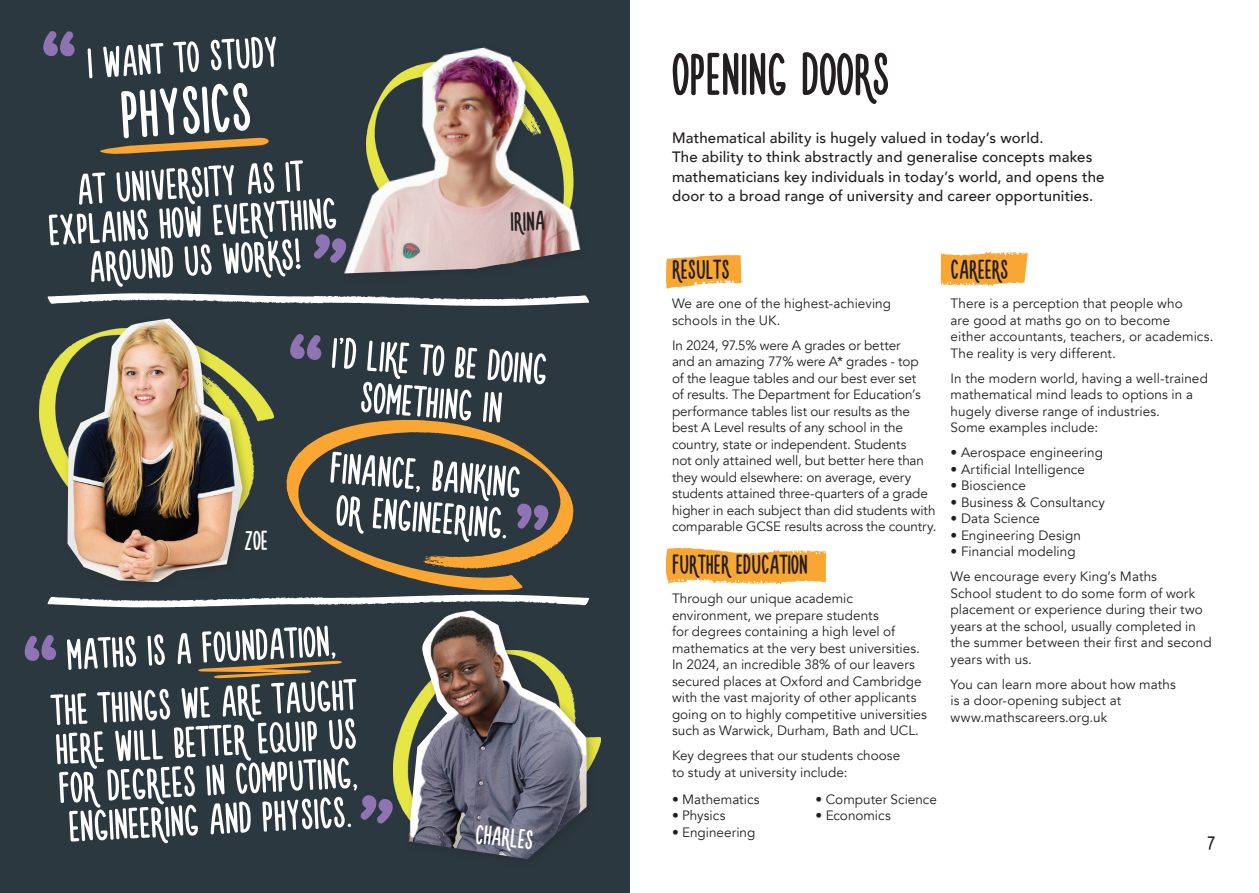
<style>
.page{position:relative;width:1259px;height:893px;background:#fff}
.page>*{position:absolute;margin:0;border:0;box-sizing:border-box;transform-origin:0 0}
.Heading{font:75px "Novito Nova";color:#fff}
.Heading-2{font:66px "Novito Nova";letter-spacing:-.005em;color:#231f20}
.Heading-3{font:48px/39px "Novito Nova";color:#fff;text-align:center}
.Sub_heading{font:48px/41.8px "Novito Nova";color:#fff}
.Body_9pt{font:30px "Novito Nova";letter-spacing:-.005em;color:#231f20}
.Sub_heading-2{font:30px "Novito Nova";letter-spacing:-.005em;color:#231f20}
.Heading-4{font:30px "Novito Nova";color:#fff}
.Heading-5{font:30px "Novito Nova";color:#231f20}
.Sub_heading-3{font:21px "Novito Nova";color:#231f20}
.Intro_para{font:500 15px/19.5px "Avenir";letter-spacing:.01em;color:#231f20}
.Body_9pt-2{font:13.5px/16.5px "Avenir";color:#231f20}
</style>
<div class="page">
<div style="left:0;top:0;width:629px;height:893px;background:#2c3840"></div>
<svg style="left:666px;top:255px;width:77px;height:34px"></svg>
<svg style="left:666px;top:548px;width:160px;height:37px"></svg>
<svg style="left:941px;top:251px;width:86px;height:36px"></svg>
<img style="left:393px;top:723px;width:207px;height:88px">
<img style="left:40px;top:353px;width:234px;height:127px">
<svg style="left:48px;top:595px;width:541px;height:12px"></svg>
<svg style="left:48px;top:293px;width:541px;height:13px"></svg>
<svg style="left:43px;top:31px;width:32px;height:25px"></svg>
<svg style="left:360px;top:795px;width:33px;height:29px"></svg>
<div style="left:403px;top:605px;width:194px;height:264px;background:#231f20;opacity:.3"></div>
<img style="left:408px;top:611px;width:178px;height:248px">
<svg style="left:24px;top:635px;width:32px;height:26px"></svg>
<img style="left:314px;top:27px;width:316px;height:247px">
<svg style="left:100px;top:137px;width:169px;height:17px"></svg>
<svg style="left:198px;top:660px;width:144px;height:19px"></svg>
<div style="left:62px;top:313px;width:191px;height:279px;background:#231f20;opacity:.3"></div>
<img style="left:67px;top:318px;width:175px;height:264px">
<svg style="left:286px;top:420px;width:287px;height:170px"></svg>
<svg style="left:517px;top:504px;width:31px;height:27px"></svg>
<svg style="left:290px;top:334px;width:31px;height:26px"></svg>
<p class="Heading-3" style="left:85px;top:44px;width:193px;rotate:-4deg">I WANT TO STUDY</p>
<p class="Heading" style="left:118px;top:79px;width:133px;rotate:-3deg">PHYSICS</p>
<p class="Heading-3" style="left:44px;top:173px;width:291px;rotate:-4deg">AT UNIVERSITY AS IT<br>EXPLAINS HOW EVERYTHING<br>AROUND US WORKS!</p>
<p class="Heading-5" style="left:510px;top:207px;width:36px;rotate:-1deg">IRINA</p>
<p class="Heading-4" style="left:244px;top:526px;width:26px">ZOE</p>
<p class="Sub_heading" style="left:333px;top:330px;width:218px;rotate:5deg">ID LIKE TO BE DOING</p>
<p class="Sub_heading" style="left:362px;top:375px;width:144px;rotate:5deg">SOMETHING IN</p>
<p class="Sub_heading" style="left:332px;top:445px;width:193px;rotate:5deg">FINANCE, BANKING<br>OR ENGINEERING.</p>
<p class="Heading-3" style="left:65px;top:635px;width:272px;rotate:-3deg">MATHS IS A FOUNDATION,</p>
<p class="Heading-3" style="left:50px;top:691px;width:308px;text-align:justify;rotate:-3deg">THE THINGS WE ARE TAUGHT HERE WILL BETTER EQUIP US FOR DEGREES IN COMPUTING, ENGINEERING AND PHYSICS.</p>
<p class="Heading-4" style="left:477px;top:820px;width:60px;rotate:6deg">CHARLES</p>
<p class="Heading-2" style="left:672px;top:43px;width:219px">OPENING DOORS</p>
<p class="Intro_para" style="left:672px;top:127px;width:434px">Mathematical ability is hugely valued in today’s world.<br>The ability to think abstractly and generalise concepts makes mathematicians key individuals in today’s world, and opens the door to a broad range of university and career opportunities.</p>
<p class="Sub_heading-2" style="left:672px;top:255px;width:59px">RESULTS</p>
<p class="Body_9pt-2" style="left:672px;top:296px;width:221px">We are one of the highest-achieving schools in the UK.</p>
<p class="Body_9pt-2" style="left:672px;top:337px;width:266px">In 2024, 97.5% were A grades or better<br>and an amazing 77% were A* grades - top<br>of the league tables and our best ever set<br>of results. The Department for Education’s performance tables list our results as the best A Level results of any school in the country, state or independent. Students<br>not only attained well, but better here than they would elsewhere: on average, every students attained three-quarters of a grade higher in each subject than did students with comparable GCSE results across the country.</p>
<p class="Body_9pt" style="left:672px;top:550px;width:137px">FURTHER EDUCATION</p>
<p class="Body_9pt-2" style="left:672px;top:590px;width:256px">Through our unique academic environment, we prepare students<br>for degrees containing a high level of mathematics at the very best universities.<br>In 2024, an incredible 38% of our leavers secured places at Oxford and Cambridge with the vast majority of other applicants going on to highly competitive universities such as Warwick, Durham, Bath and UCL.</p>
<p class="Body_9pt-2" style="left:672px;top:747px;width:230px">Key degrees that our students choose to study at university include:</p>
<p class="Body_9pt-2" style="left:672px;top:791px;width:89px">• Mathematics</p>
<p class="Body_9pt-2" style="left:672px;top:807px;width:55px">• Physics</p>
<p class="Body_9pt-2" style="left:672px;top:824px;width:85px">• Engineering</p>
<p class="Body_9pt-2" style="left:815px;top:791px;width:123px">• Computer Science</p>
<p class="Body_9pt-2" style="left:815px;top:807px;width:77px">• Economics</p>
<p class="Sub_heading-2" style="left:950px;top:255px;width:59px">CAREERS</p>
<p class="Body_9pt-2" style="left:950px;top:296px;width:264px">There is a perception that people who<br>are good at maths go on to become<br>either accountants, teachers, or academics.<br>The reality is very different.</p>
<p class="Body_9pt-2" style="left:950px;top:370px;width:259px">In the modern world, having a well-trained mathematical mind leads to options in a hugely diverse range of industries.<br>Some examples include:</p>
<p class="Body_9pt-2" style="left:950px;top:445px;width:154px">• Aerospace engineering</p>
<p class="Body_9pt-2" style="left:950px;top:461px;width:136px">• Artificial Intelligence</p>
<p class="Body_9pt-2" style="left:950px;top:478px;width:77px">• Bioscience</p>
<p class="Body_9pt-2" style="left:950px;top:494px;width:156px">• Business &amp; Consultancy</p>
<p class="Body_9pt-2" style="left:950px;top:511px;width:91px">• Data Science</p>
<p class="Body_9pt-2" style="left:950px;top:527px;width:132px">• Engineering Design</p>
<p class="Body_9pt-2" style="left:950px;top:544px;width:127px">• Financial modeling</p>
<p class="Body_9pt-2" style="left:950px;top:569px;width:262px">We encourage every King’s Maths<br>School student to do some form of work placement or experience during their two years at the school, usually completed in the summer between their first and second years with us.</p>
<p class="Body_9pt-2" style="left:950px;top:676px;width:227px">You can learn more about how maths is a door-opening subject at www.mathscareers.org.uk</p>
<p class="Sub_heading-3" style="left:1207px;top:834px;width:10px">7</p>
</div>
